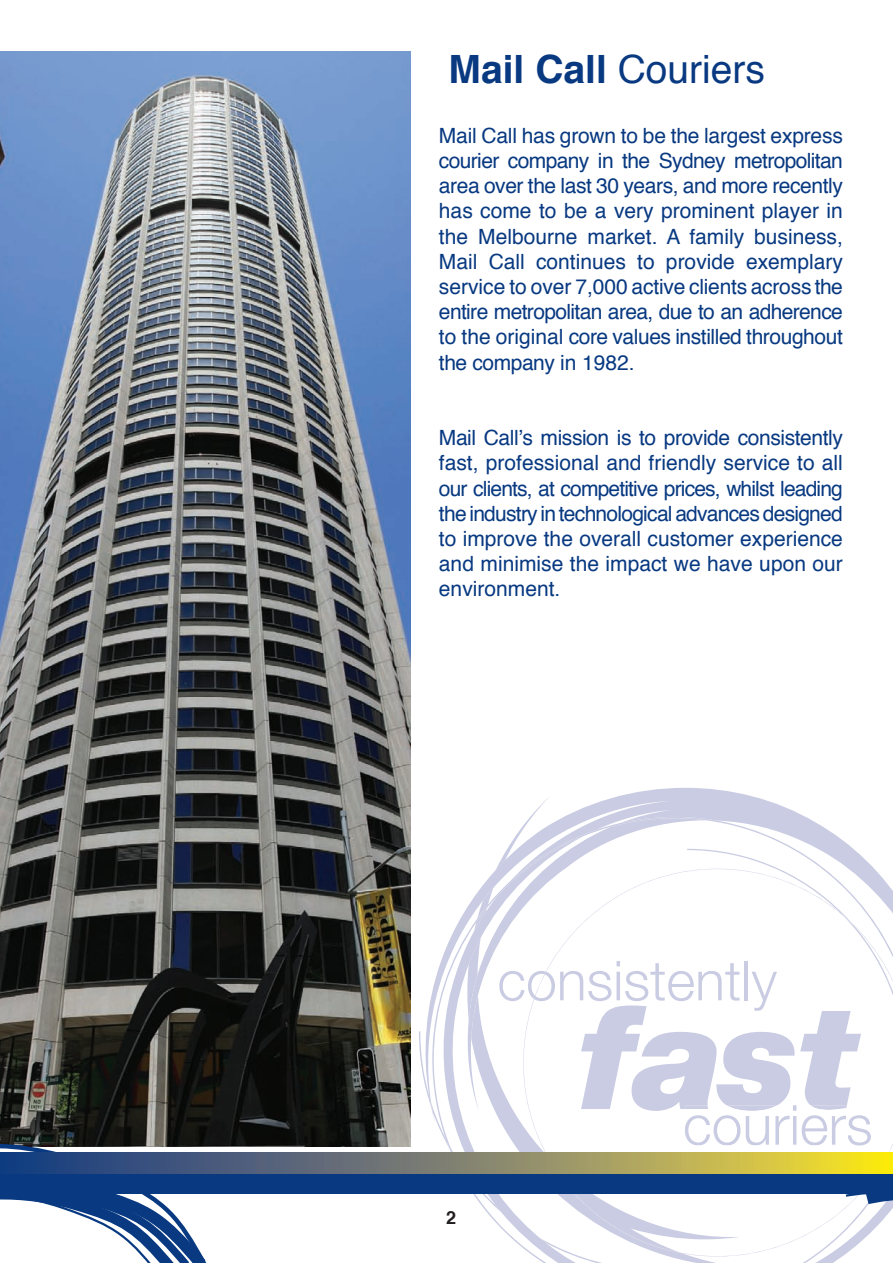
<style>
.page{position:relative;width:893px;height:1263px;background:#fff}
.page>*{position:absolute;margin:0;border:0;box-sizing:border-box;transform-origin:0 0}
.t1{font:300 55.35px "Helvetica Neue";color:#c9cce2}
.t2{font:700 39px "Helvetica";color:#083981}
.t3{font:21px/25.2px "Helvetica";color:#083981;text-align:justify}
.t4{font:700 18px "Helvetica";color:#231f20}
.s1{font-weight:400}
</style>
<div class="page">
<img style="left:0;top:52px;width:410px;height:1095px">
<svg style="left:420px;top:788px;width:385px;height:365px"></svg>
<svg style="left:432px;top:817px;width:421px;height:446px"></svg>
<svg style="left:523px;top:869px;width:370px;height:388px"></svg>
<svg style="left:530px;top:961px;width:22px;height:50px"></svg>
<svg style="left:581px;top:849px;width:312px;height:262px"></svg>
<svg style="left:0;top:1142px;width:217px;height:121px"></svg>
<div style="left:0;top:1174px;width:893px;height:20px;background:#083981"></div>
<svg style="left:0;top:1153px;width:893px;height:21px;background:#828666"></svg>
<svg style="left:844px;top:1172px;width:49px;height:91px"></svg>
<h2 class="t2" style="left:449px;top:52px;width:318px">Mail Call <span class="s1">Couriers</span></h2>
<p class="t3" style="left:439px;top:125px;width:405px">Mail Call has grown to be the largest express courier company in the Sydney metropolitan area over the last 30 years, and more recently has come to be a very prominent player in the Melbourne market. A family business, Mail Call continues to provide exemplary service to over 7,000 active clients across the entire metropolitan area, due to an adherence to the original core values instilled throughout the company in 1982.</p>
<p class="t3" style="left:439px;top:427px;width:405px">Mail Call’s mission is to provide consistently fast, professional and friendly service to all our clients, at competitive prices, whilst leading the industry in technological advances designed to improve the overall customer experience and minimise the impact we have upon our environment.</p>
<h1 class="t1" style="left:497px;top:961px;width:281px">c nsistently</h1>
<h1 class="t1" style="left:526px;top:961px;width:32px">o</h1>
<p class="t4" style="left:446px;top:1210px;width:12px">2</p>
<h1 class="t1" style="left:683px;top:1105px;width:191px">couriers</h1>
</div>
